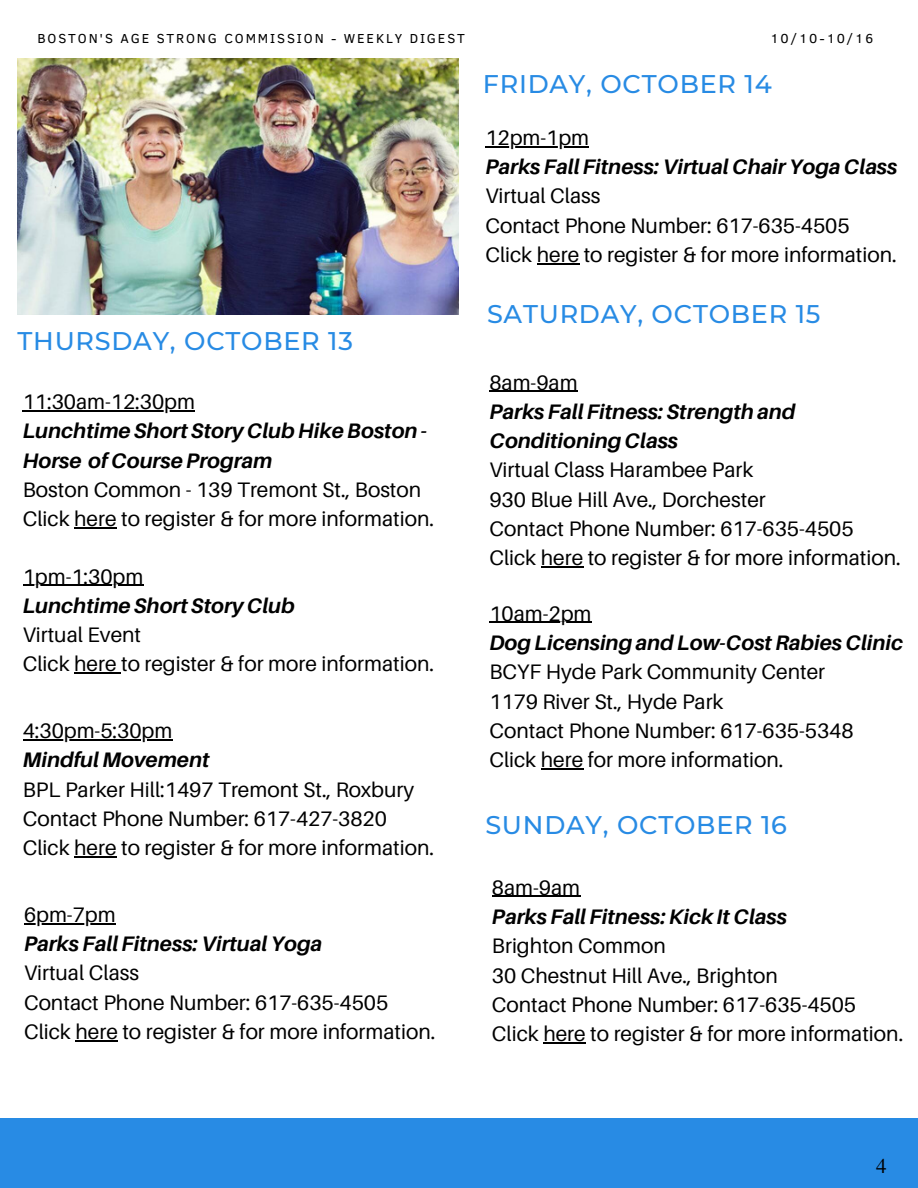
<style>
.page{position:relative;width:918px;height:1188px;background:#fff}
.page>*{position:absolute;margin:0;border:0;box-sizing:border-box;transform-origin:0 0}
.t1{font:500 25.5px "Montserrat";letter-spacing:.03em;color:#288be4}
.t2{font:21px/29.2px "Aileron";color:#000}
.t3{font:italic 700 21px/29.2px "Aileron";color:#000}
.t4{font:21px "Te X Gyre Termes";color:#000}
.t5{font:13.35px "Clear Sans";letter-spacing:.14em;color:#000}
</style>
<div class="page">
<img style="left:17px;top:58px;width:441px;height:257px">
<div style="left:0;top:1118px;width:918px;height:70px;background:#288be4"></div>
<hr style="left:24px;top:923px;width:92px;height:1px;background:#000">
<hr style="left:75px;top:1040px;width:43px;height:1px;background:#000">
<hr style="left:23px;top:585px;width:120px;height:1px;background:#000">
<hr style="left:74px;top:673px;width:47px;height:1px;background:#000">
<hr style="left:23px;top:739px;width:149px;height:1px;background:#000">
<hr style="left:74px;top:856px;width:43px;height:1px;background:#000">
<hr style="left:485px;top:146px;width:104px;height:1px;background:#000">
<hr style="left:537px;top:263px;width:42px;height:1px;background:#000">
<hr style="left:23px;top:410px;width:172px;height:1px;background:#000">
<hr style="left:74px;top:527px;width:43px;height:1px;background:#000">
<hr style="left:489px;top:391px;width:89px;height:1px;background:#000">
<hr style="left:541px;top:566px;width:42px;height:1px;background:#000">
<hr style="left:489px;top:622px;width:103px;height:1px;background:#000">
<hr style="left:541px;top:768px;width:42px;height:1px;background:#000">
<hr style="left:492px;top:896px;width:88px;height:1px;background:#000">
<hr style="left:543px;top:1042px;width:43px;height:1px;background:#000">
<p class="t5" style="left:37px;top:28px;width:429px">BOSTON'S AGE STRONG COMMISSION - WEEKLY DIGEST</p>
<p class="t1" style="left:17px;top:326px;width:337px">THURSDAY, OCTOBER 13</p>
<p class="t2" style="left:23px;top:387px;width:174px">11:30am-12:30pm</p>
<p class="t3" style="left:23px;top:416px;width:406px">Lunchtime Short Story Club Hike Boston -<br>Horse of Course Program</p>
<p class="t2" style="left:23px;top:475px;width:413px">Boston Common - 139 Tremont St., Boston<br>Click here to register &amp; for more information.</p>
<p class="t2" style="left:23px;top:561px;width:122px">1pm-1:30pm</p>
<p class="t3" style="left:23px;top:591px;width:274px">Lunchtime Short Story Club</p>
<p class="t2" style="left:23px;top:620px;width:413px">Virtual Event<br>Click here to register &amp; for more information.</p>
<p class="t2" style="left:23px;top:716px;width:151px">4:30pm-5:30pm</p>
<p class="t3" style="left:23px;top:745px;width:188px">Mindful Movement</p>
<p class="t2" style="left:23px;top:774px;width:413px">BPL Parker Hill:1497 Tremont St., Roxbury<br>Contact Phone Number: 617-427-3820<br>Click here to register &amp; for more information.</p>
<p class="t2" style="left:24px;top:899px;width:93px">6pm-7pm</p>
<p class="t3" style="left:24px;top:929px;width:300px">Parks Fall Fitness: Virtual Yoga</p>
<p class="t2" style="left:24px;top:958px;width:413px">Virtual Class<br>Contact Phone Number: 617-635-4505<br>Click here to register &amp; for more information.</p>
<p class="t5" style="left:770px;top:29px;width:104px">10/10-10/16</p>
<p class="t1" style="left:483px;top:69px;width:290px">FRIDAY, OCTOBER 14</p>
<p class="t2" style="left:485px;top:123px;width:105px">12pm-1pm</p>
<p class="t3" style="left:485px;top:152px;width:414px">Parks Fall Fitness: Virtual Chair Yoga Class</p>
<p class="t2" style="left:485px;top:181px;width:413px">Virtual Class<br>Contact Phone Number: 617-635-4505<br>Click here to register &amp; for more information.</p>
<p class="t1" style="left:487px;top:298px;width:335px">SATURDAY, OCTOBER 15</p>
<p class="t2" style="left:489px;top:367px;width:90px">8am-9am</p>
<p class="t3" style="left:489px;top:396px;width:308px">Parks Fall Fitness: Strength and<br>Conditioning Class</p>
<p class="t2" style="left:489px;top:455px;width:413px">Virtual Class Harambee Park<br>930 Blue Hill Ave., Dorchester<br>Contact Phone Number: 617-635-4505<br>Click here to register &amp; for more information.</p>
<p class="t2" style="left:489px;top:598px;width:104px">10am-2pm</p>
<p class="t3" style="left:489px;top:628px;width:415px">Dog Licensing and Low-Cost Rabies Clinic</p>
<p class="t2" style="left:489px;top:657px;width:366px">BCYF Hyde Park Community Center<br>1179 River St., Hyde Park<br>Contact Phone Number: 617-635-5348<br>Click here for more information.</p>
<p class="t1" style="left:485px;top:810px;width:303px">SUNDAY, OCTOBER 16</p>
<p class="t2" style="left:492px;top:872px;width:90px">8am-9am</p>
<p class="t3" style="left:492px;top:902px;width:297px">Parks Fall Fitness: Kick It Class</p>
<p class="t2" style="left:492px;top:931px;width:413px">Brighton Common<br>30 Chestnut Hill Ave., Brighton<br>Contact Phone Number: 617-635-4505<br>Click here to register &amp; for more information.</p>
<p class="t4" style="left:876px;top:1151px;width:12px">4</p>
</div>
